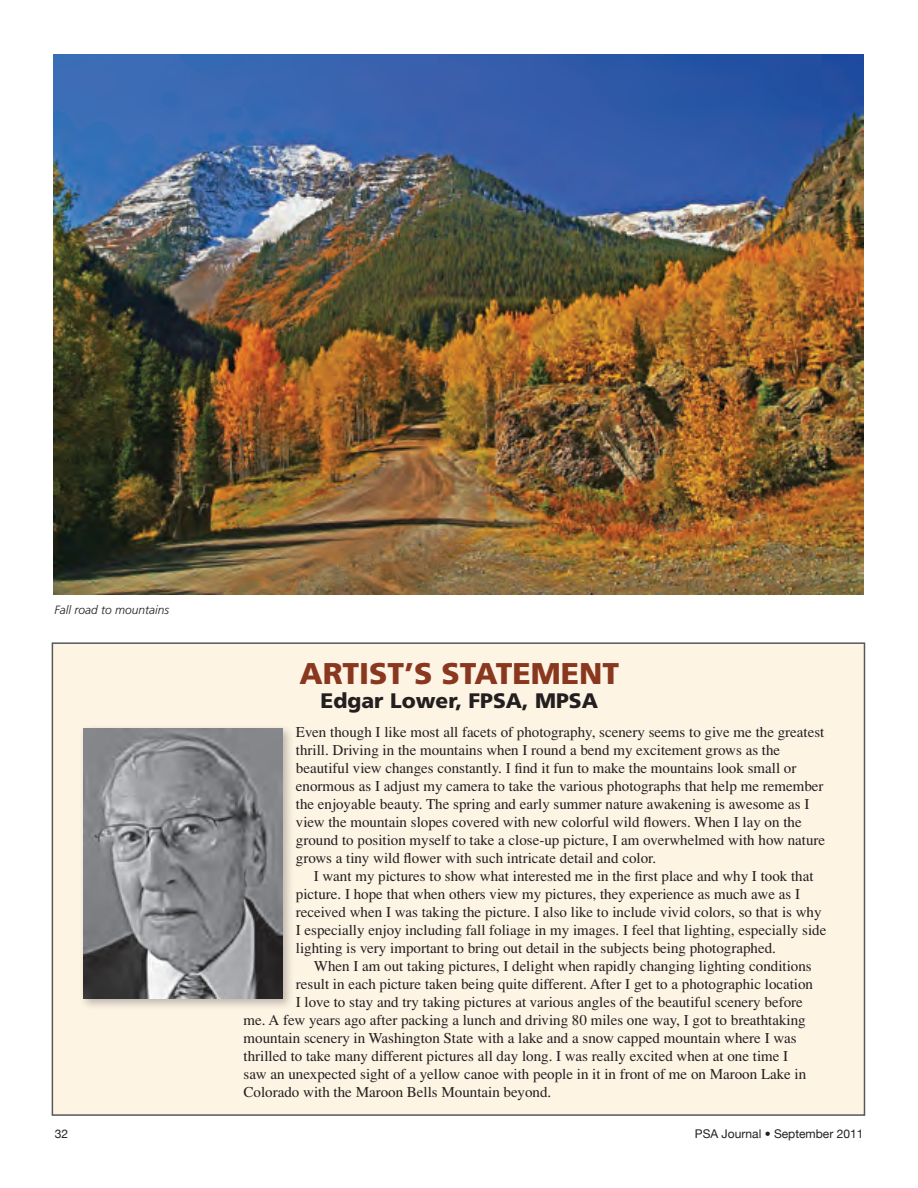
<style>
.page{position:relative;width:918px;height:1188px;background:#fff}
.page>*{position:absolute;margin:0;border:0;box-sizing:border-box;transform-origin:0 0}
.t1{font:900 30px "Frutiger";color:#89381f}
.t2{font:900 21px "Frutiger";color:#231f20}
.t3{font:15px/18px "Times";color:#231f20}
.t4{font:12px "Helvetica Neue";color:#231f20}
.t5{font:italic 300 12px "Frutiger";color:#231f20}
</style>
<div class="page">
<div style="left:52px;top:642px;width:813px;height:474px;background:#fdf4e4;border:2px solid #57585a"></div>
<img style="left:53px;top:54px;width:810px;height:540px">
<div style="left:79px;top:723px;width:222px;height:293px;background:#231f20;opacity:.3"></div>
<img style="left:84px;top:729px;width:199px;height:270px">
<p class="t5" style="left:55px;top:603px;width:116px">Fall road to mountains</p>
<h1 class="t1" style="left:300px;top:655px;width:41px">ARTIST</h1>
<h1 class="t1" style="left:404px;top:655px;width:77px">’S STATEMENT</h1>
<h2 class="t2" style="left:321px;top:688px;width:279px">EDGAR LOWER, FPSA, MPSA</h2>
<p class="t3" style="left:296px;top:723px;width:531px">Even though I like most all facets of photography, scenery seems to give me the greatest thrill. Driving in the mountains when I round a bend my excitement grows as the beautiful view changes constantly. I find it fun to make the mountains look small or enormous as I adjust my camera to take the various photographs that help me remember the enjoyable beauty. The spring and early summer nature awakening is awesome as I view the mountain slopes covered with new colorful wild flowers. When I lay on the ground to position myself to take a close-up picture, I am overwhelmed with how nature grows a tiny wild flower with such intricate detail and color.</p>
<p class="t3" style="left:296px;top:867px;width:532px;text-indent:18px">I want my pictures to show what interested me in the first place and why I took that picture. I hope that when others view my pictures, they experience as much awe as I received when I was taking the picture. I also like to include vivid colors, so that is why I especially enjoy including fall foliage in my images. I feel that lighting, especially side lighting is very important to bring out detail in the subjects being photographed.</p>
<p class="t3" style="left:314px;top:957px;width:499px">When I am out taking pictures, I delight when rapidly changing lighting conditions</p>
<p class="t3" style="left:296px;top:975px;width:519px">result in each picture taken being quite different. After I get to a photographic location</p>
<p class="t3" style="left:296px;top:993px;width:508px">I love to stay and try taking pictures at various angles of the beautiful scenery before</p>
<p class="t3" style="left:244px;top:1011px;width:564px">me. A few years ago after packing a lunch and driving 80 miles one way, I got to breathtaking</p>
<p class="t3" style="left:244px;top:1029px;width:554px">mountain scenery in Washington State with a lake and a snow capped mountain where I was</p>
<p class="t3" style="left:244px;top:1047px;width:546px">thrilled to take many different pictures all day long. I was really excited when at one time I</p>
<p class="t3" style="left:244px;top:1065px;width:564px">saw an unexpected sight of a yellow canoe with people in it in front of me on Maroon Lake in</p>
<p class="t3" style="left:244px;top:1083px;width:309px">Colorado with the Maroon Bells Mountain beyond.</p>
<p class="t4" style="left:55px;top:1126px;width:15px">32</p>
<p class="t4" style="left:695px;top:1126px;width:170px">PSA Journal • September 2011</p>
</div>
